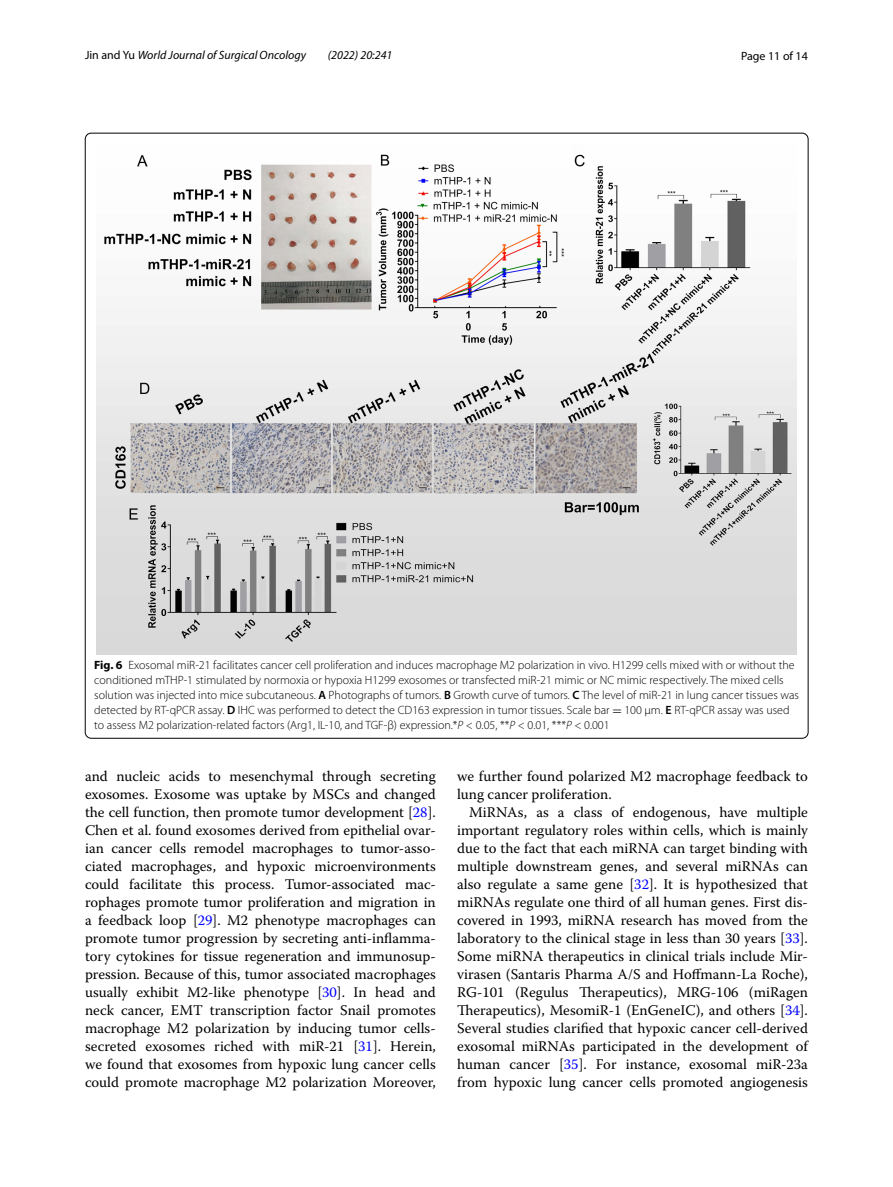
<style>
.page{position:relative;width:893px;height:1187px;background:#fff}
.page>*{position:absolute;margin:0;border:0;box-sizing:border-box;transform-origin:0 0}
.t1{font:14.7px/18px "Warnock Pro";color:#000;text-align:justify}
.t2{font:300 12px/15px "Myriad Pro";color:#000}
.t3{font:italic 12px "Myriad Pro";color:#000}
.t4{font:12px "Myriad Pro";color:#000}
.s1{font-style:normal}
.s2{font-weight:700}
.s3{font-weight:600}
.s4{font-family:"MTSY";font-weight:400}
.s5{font-style:italic}
.s6{color:#00f}
</style>
<div class="page">
<img style="left:96px;top:154px;width:701px;height:500px">
<p class="t3" style="left:85px;top:48px;width:222px"><span class="s1">Jin and Yu</span> World Journal of Surgical Oncology</p>
<p class="t3" style="left:328px;top:48px;width:66px">(2022) 20:241</p>
<p class="t4" style="left:741px;top:48px;width:68px">Page 11 of 14</p>
<p class="t2" style="left:94px;top:657px;width:706px"><span class="s2">Fig. 6</span> Exosomal miR-21 facilitates cancer cell proliferation and induces macrophage M2 polarization in vivo. H1299 cells mixed with or without the conditioned mTHP-1 stimulated by normoxia or hypoxia H1299 exosomes or transfected miR-21 mimic or NC mimic respectively. The mixed cells solution was injected into mice subcutaneous. <span class="s3">A</span> Photographs of tumors. <span class="s3">B</span> Growth curve of tumors. <span class="s3">C</span> The level of miR-21 in lung cancer tissues was detected by RT-qPCR assay. <span class="s3">D</span> IHC was performed to detect the CD163 expression in tumor tissues. Scale bar <span class="s4">=</span> 100 μm. <span class="s3">E</span> RT-qPCR assay was used to assess M2 polarization-related factors (Arg1, IL-10, and TGF-β) expression.*<span class="s5">P</span> &lt; 0.05, **<span class="s5">P</span> &lt; 0.01, ***<span class="s5">P</span> &lt; 0.001</p>
<p class="t1" style="left:85px;top:766px;width:352px">and nucleic acids to mesenchymal through secreting exosomes. Exosome was uptake by MSCs and changed the cell function, then promote tumor development [<span class="s6">28</span>].<br>Chen et al. found exosomes derived from epithelial ovar&shy;ian cancer cells remodel macrophages to tumor-asso&shy;ciated macrophages, and hypoxic microenvironments could facilitate this process. Tumor-associated mac&shy;rophages promote tumor proliferation and migration in a feedback loop [<span class="s6">29</span>]. M2 phenotype macrophages can promote tumor progression by secreting anti-inflamma&shy;tory cytokines for tissue regeneration and immunosup&shy;pression. Because of this, tumor associated macrophages usually exhibit M2-like phenotype [<span class="s6">30</span>]. In head and neck cancer, EMT transcription factor Snail promotes macrophage M2 polarization by inducing tumor cells&shy;secreted exosomes riched with miR-21 [<span class="s6">31</span>]. Herein, we found that exosomes from hypoxic lung cancer cells could promote macrophage M2 polarization Moreover,</p>
<p class="t1" style="left:457px;top:766px;width:352px">we further found polarized M2 macrophage feedback to lung cancer proliferation.</p>
<p class="t1" style="left:457px;top:802px;width:352px;text-indent:12px">MiRNAs, as a class of endogenous, have multiple important regulatory roles within cells, which is mainly due to the fact that each miRNA can target binding with multiple downstream genes, and several miRNAs can also regulate a same gene [<span class="s6">32</span>]. It is hypothesized that miRNAs regulate one third of all human genes. First dis&shy;covered in 1993, miRNA research has moved from the laboratory to the clinical stage in less than 30 years [<span class="s6">33</span>].<br>Some miRNA therapeutics in clinical trials include Mir&shy;virasen (Santaris Pharma A/S and Hoffmann-La Roche), RG-101 (Regulus Therapeutics), MRG-106 (miRagen Therapeutics), MesomiR-1 (EnGeneIC), and others [<span class="s6">34</span>].<br>Several studies clarified that hypoxic cancer cell-derived exosomal miRNAs participated in the development of human cancer [<span class="s6">35</span>]. For instance, exosomal miR-23a from hypoxic lung cancer cells promoted angiogenesis</p>
</div>
